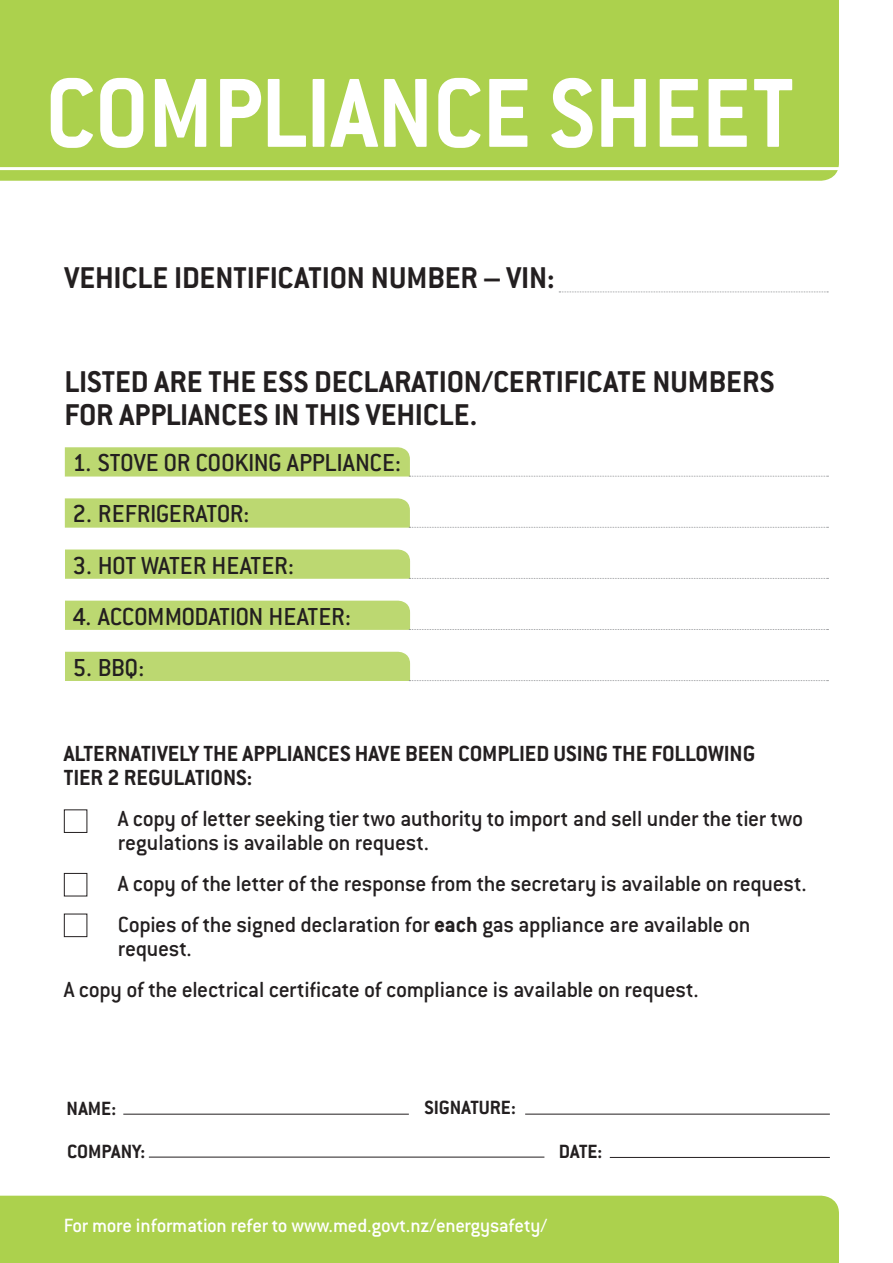
<style>
.page{position:relative;width:893px;height:1263px;background:#fff}
.page>*{position:absolute;margin:0;border:0;box-sizing:border-box;transform-origin:0 0}
.t1{font:700 107.7px "Conduit ITC";color:#fff;scale:.95 1}
.t2{font:700 33px/33px "Conduit ITC";color:#231f20}
.t3{font:500 27px "Conduit ITC";letter-spacing:-.015em;color:#231f20}
.t4{font:500 24px/24px "Conduit ITC";letter-spacing:-.015em;color:#231f20}
.t5{font:700 24px/24px "Conduit ITC";color:#231f20}
.t6{font:500 21px "Conduit ITC";letter-spacing:-.015em;color:#fff}
.t7{font:700 21px "Conduit ITC";color:#231f20}
.s1{font-weight:700}
</style>
<div class="page">
<div style="left:0;top:1196px;width:839px;height:67px;background:#acd14d"></div>
<div style="left:0;top:0;width:839px;height:181px;background:#acd14d"></div>
<div style="left:64px;top:809px;width:23px;height:24px;border:1px solid #231f20"></div>
<div style="left:64px;top:873px;width:23px;height:23px;border:1px solid #231f20"></div>
<div style="left:64px;top:914px;width:23px;height:23px;border:1px solid #231f20"></div>
<hr style="left:149px;top:1157px;width:395px;height:1px;background:#231f20">
<hr style="left:610px;top:1157px;width:220px;height:1px;background:#231f20">
<svg style="left:65px;top:447px;width:763px;height:30px"></svg>
<hr style="left:0;top:167px;width:870px;height:3px;background:#fff">
<svg style="left:65px;top:498px;width:763px;height:30px"></svg>
<svg style="left:65px;top:549px;width:763px;height:30px"></svg>
<svg style="left:65px;top:601px;width:763px;height:29px"></svg>
<svg style="left:65px;top:652px;width:763px;height:29px"></svg>
<hr style="left:123px;top:1114px;width:286px;height:1px;background:#231f20">
<hr style="left:525px;top:1114px;width:305px;height:1px;background:#231f20">
<svg style="left:559px;top:292px;width:269px;height:1px"></svg>
<p class="t1" style="left:45px;top:50px;width:789px">COMPLIANCE SHEET</p>
<p class="t2" style="left:65px;top:261px;width:492px">VEHICLE IDENTIFICATION NUMBER – VIN:</p>
<p class="t2" style="left:65px;top:365px;width:711px">LISTED ARE THE ESS DECLARATION/CERTIFICATE NUMBERS<br>FOR APPLIANCES IN THIS VEHICLE.</p>
<p class="t3" style="left:72px;top:448px;width:330px">1. STOVE OR COOKING APPLIANCE:</p>
<p class="t3" style="left:72px;top:499px;width:179px">2. REFRIGERATOR:</p>
<p class="t3" style="left:72px;top:550px;width:223px">3. HOT WATER HEATER:</p>
<p class="t3" style="left:72px;top:601px;width:280px">4. ACCOMMODATION HEATER:</p>
<p class="t3" style="left:72px;top:652px;width:73px">5. BBQ:</p>
<p class="t5" style="left:64px;top:741px;width:693px">ALTERNATIVELY THE APPLIANCES HAVE BEEN COMPLIED USING THE FOLLOWING<br>TIER 2 REGULATIONS:</p>
<p class="t4" style="left:118px;top:806px;width:687px">A copy of letter seeking tier two authority to import and sell under the tier two regulations is available on request.</p>
<p class="t4" style="left:118px;top:871px;width:690px">A copy of the letter of the response from the secretary is available on request.</p>
<p class="t4" style="left:118px;top:912px;width:634px">Copies of the signed declaration for <span class="s1">each</span> gas appliance are available on request.</p>
<p class="t4" style="left:64px;top:977px;width:636px">A copy of the electrical certificate of compliance is available on request.</p>
<p class="t7" style="left:67px;top:1096px;width:51px">NAME:</p>
<p class="t7" style="left:67px;top:1139px;width:80px">COMPANY:</p>
<p class="t7" style="left:424px;top:1095px;width:93px">SIGNATURE:</p>
<p class="t7" style="left:559px;top:1139px;width:45px">DATE:</p>
<p class="t6" style="left:64px;top:1213px;width:485px">For more information refer to www.med.govt.nz/energysafety/</p>
</div>
